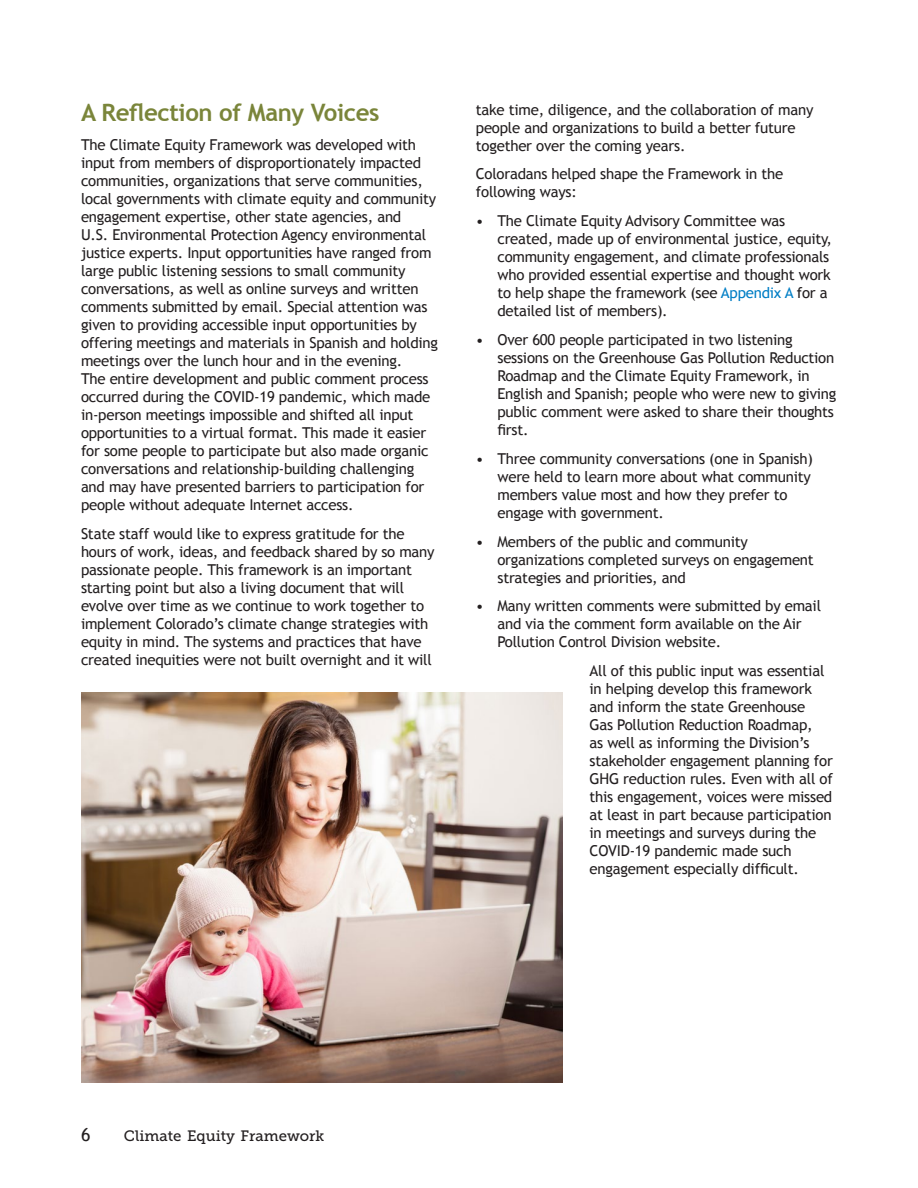
<style>
.page{position:relative;width:918px;height:1188px;background:#fff}
.page>*{position:absolute;margin:0;border:0;box-sizing:border-box;transform-origin:0 0}
.t1{font:700 24px "Trebuchet MS";letter-spacing:-.015em;color:#7a853a}
.t2{font:18px "Trebuchet MS";color:#231f20}
.t3{font:15px/18px "Trebuchet MS";letter-spacing:-.015em;color:#231f20}
.t4{font:15px "Museo Slab 500";color:#231f20}
.s1{color:#007ec5}
</style>
<div class="page">
<img style="left:81px;top:693px;width:482px;height:389px">
<h1 class="t1" style="left:81px;top:98px;width:300px">A Reflection of Many Voices</h1>
<p class="t3" style="left:81px;top:136px;width:359px">The Climate Equity Framework was developed with input from members of disproportionately impacted communities, organizations that serve communities, local governments with climate equity and community engagement expertise, other state agencies, and<br>U.S. Environmental Protection Agency environmental justice experts. Input opportunities have ranged from large public listening sessions to small community conversations, as well as online surveys and written comments submitted by email. Special attention was given to providing accessible input opportunities by offering meetings and materials in Spanish and holding meetings over the lunch hour and in the evening.<br>The entire development and public comment process occurred during the COVID-19 pandemic, which made in-person meetings impossible and shifted all input opportunities to a virtual format. This made it easier for some people to participate but also made organic conversations and relationship-building challenging and may have presented barriers to participation for people without adequate Internet access.</p>
<p class="t3" style="left:81px;top:525px;width:355px">State staff would like to express gratitude for the hours of work, ideas, and feedback shared by so many passionate people. This framework is an important starting point but also a living document that will evolve over time as we continue to work together to implement Colorado’s climate change strategies with equity in mind. The systems and practices that have created inequities were not built overnight and it will</p>
<p class="t3" style="left:476px;top:100px;width:339px">take time, diligence, and the collaboration of many people and organizations to build a better future together over the coming years.</p>
<p class="t3" style="left:476px;top:165px;width:309px">Coloradans helped shape the Framework in the following ways:</p>
<p class="t3" style="left:497px;top:212px;width:336px;text-indent:-22px">• The Climate Equity Advisory Committee was created, made up of environmental justice, equity, community engagement, and climate professionals who provided essential expertise and thought work to help shape the framework (see <span class="s1">Appendix A</span> for a detailed list of members).</p>
<p class="t3" style="left:497px;top:331px;width:340px;text-indent:-22px">• Over 600 people participated in two listening sessions on the Greenhouse Gas Pollution Reduction Roadmap and the Climate Equity Framework, in English and Spanish; people who were new to giving public comment were asked to share their thoughts first.</p>
<p class="t3" style="left:497px;top:450px;width:317px;text-indent:-22px">• Three community conversations (one in Spanish) were held to learn more about what community members value most and how they prefer to engage with government.</p>
<p class="t3" style="left:497px;top:532px;width:318px;text-indent:-22px">• Members of the public and community organizations completed surveys on engagement strategies and priorities, and</p>
<p class="t3" style="left:497px;top:597px;width:325px;text-indent:-22px">• Many written comments were submitted by email and via the comment form available on the Air<br>Pollution Control Division website.</p>
<p class="t3" style="left:590px;top:662px;width:245px">All of this public input was essential in helping develop this framework and inform the state Greenhouse<br>Gas Pollution Reduction Roadmap,<br>as well as informing the Division’s stakeholder engagement planning for GHG reduction rules. Even with all of this engagement, voices were missed at least in part because participation in meetings and surveys during the COVID-19 pandemic made such engagement especially difficult.</p>
<p class="t2" style="left:81px;top:1124px;width:11px">6</p>
<p class="t4" style="left:124px;top:1127px;width:202px">Climate Equity Framework</p>
</div>
